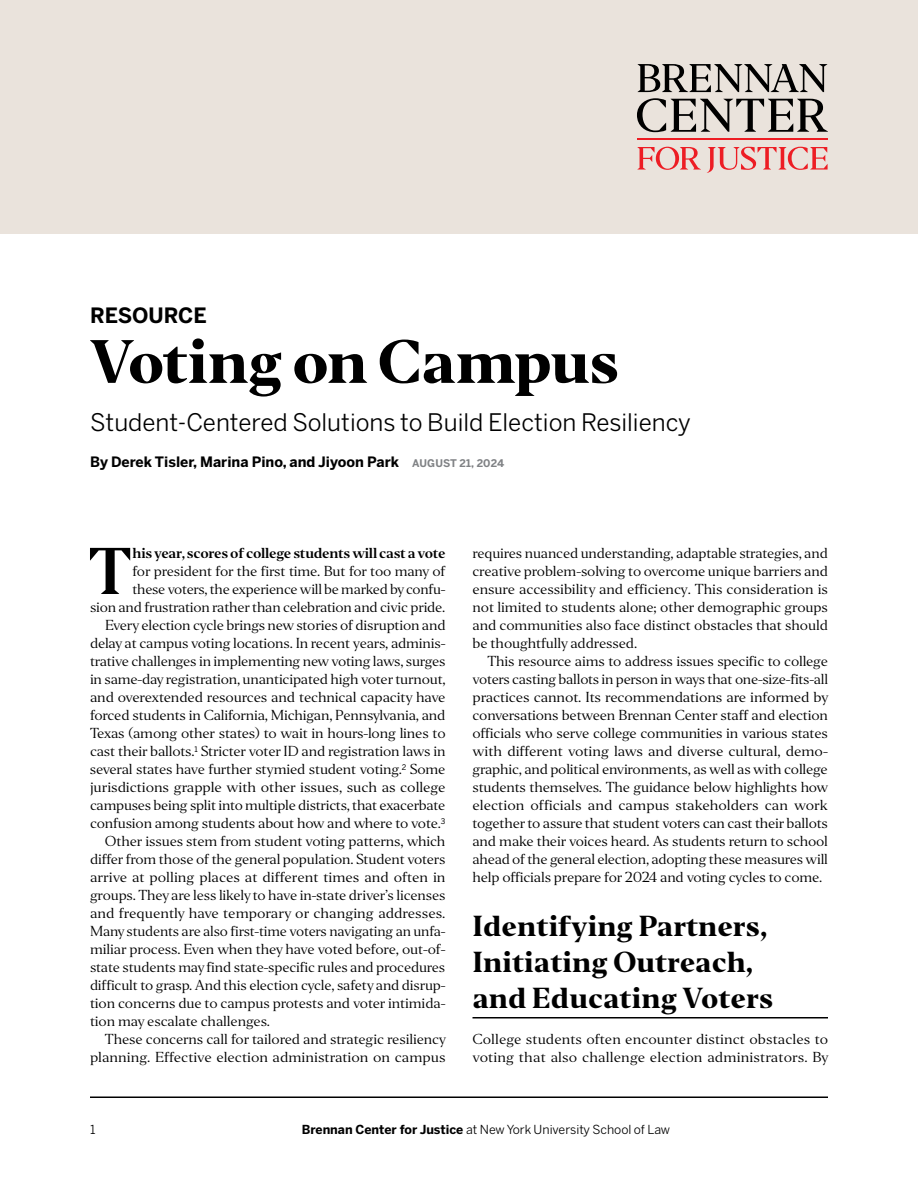
<style>
.page{position:relative;width:918px;height:1188px;background:#fff}
.page>*{position:absolute;margin:0;border:0;box-sizing:border-box;transform-origin:0 0}
.t1{font:700 61.5px "Editor";color:#000}
.t2{font:800 57px "Editor";letter-spacing:-.03em;color:#000}
.t3{font:800 27px/36px "Editor";color:#000}
.t4{font:24px "Benton Sans";color:#000}
.t5{font:700 21px "Benton Sans";letter-spacing:-.005em;color:#000}
.t6{font:700 14.25px "Benton Sans";color:#000}
.t7{font:13.5px/18px "Editor";letter-spacing:-.015em;color:#000;text-align:justify}
.t8{font:13.5px/18px "Editor";letter-spacing:.005em;color:#000}
.t9{font:700 13.5px "Editor";letter-spacing:-.02em;color:#000}
.t10{font:12.3px "Benton Sans";color:#000}
.s1{font-size:10.5px;color:#808285}
.s2{font-weight:700}
</style>
<div class="page">
<hr style="left:90px;top:1096px;width:738px;height:2px;background:#000">
<div style="left:0;top:0;width:918px;height:234px;background:#eae3dc"></div>
<svg style="left:637px;top:147px;width:64px;height:23px"></svg>
<svg style="left:707px;top:147px;width:121px;height:26px"></svg>
<svg style="left:638px;top:64px;width:189px;height:28px"></svg>
<svg style="left:637px;top:98px;width:191px;height:34px"></svg>
<hr style="left:637px;top:138px;width:191px;height:2px;background:#ed1d24">
<hr style="left:472px;top:1017px;width:356px;height:1px;background:#000">
<h3 class="t5" style="left:90px;top:302px;width:118px">RESOURCE</h3>
<h2 class="t2" style="left:90px;top:325px;width:531px">Voting on Campus</h2>
<h3 class="t4" style="left:90px;top:408px;width:602px">Student-Centered Solutions to Build Election Resiliency</h3>
<p class="t6" style="left:90px;top:453px;width:416px">By Derek Tisler, Marina Pino, and Jiyoon Park <span class="s1">AUGUST 21, 2024</span></p>
<h1 class="t1" style="left:89px;top:532px;width:45px">T</h1>
<p class="t9" style="left:133px;top:544px;width:315px">his year, scores of college students will cast a vote</p>
<p class="t7" style="left:133px;top:562px;width:314px">for president for the first time. But for too many of</p>
<p class="t7" style="left:133px;top:580px;width:314px">these voters, the experience will be marked by confu-</p>
<p class="t7" style="left:90px;top:598px;width:357px">sion and frustration rather than celebration and civic pride.</p>
<p class="t7" style="left:105px;top:616px;width:342px">Every election cycle brings new stories of disruption and</p>
<p class="t7" style="left:90px;top:634px;width:357px">delay at campus voting locations. In recent years, adminis-</p>
<p class="t7" style="left:90px;top:652px;width:357px">trative challenges in implementing new voting laws, surges</p>
<p class="t7" style="left:90px;top:670px;width:357px">in same-day registration, unanticipated high voter turnout,</p>
<p class="t7" style="left:90px;top:688px;width:357px">and overextended resources and technical capacity have</p>
<p class="t7" style="left:90px;top:706px;width:357px">forced students in California, Michigan, Pennsylvania, and</p>
<p class="t7" style="left:90px;top:724px;width:357px">Texas (among other states) to wait in hours-long lines to</p>
<p class="t7" style="left:90px;top:742px;width:357px">cast their ballots.<sup>1</sup> Stricter voter ID and registration laws in</p>
<p class="t7" style="left:90px;top:760px;width:357px">several states have further stymied student voting.<sup>2</sup> Some</p>
<p class="t7" style="left:90px;top:778px;width:357px">jurisdictions grapple with other issues, such as college</p>
<p class="t7" style="left:90px;top:796px;width:357px">campuses being split into multiple districts, that exacerbate</p>
<p class="t7" style="left:90px;top:814px;width:357px">confusion among students about how and where to vote.<sup>3</sup></p>
<p class="t7" style="left:105px;top:832px;width:342px">Other issues stem from student voting patterns, which</p>
<p class="t7" style="left:90px;top:850px;width:357px">differ from those of the general population. Student voters</p>
<p class="t7" style="left:90px;top:868px;width:357px">arrive at polling places at different times and often in</p>
<p class="t7" style="left:90px;top:886px;width:357px">groups. They are less likely to have in-state driver’s licenses</p>
<p class="t7" style="left:90px;top:904px;width:357px">and frequently have temporary or changing addresses.</p>
<p class="t7" style="left:90px;top:922px;width:357px">Many students are also first-time voters navigating an unfa-</p>
<p class="t7" style="left:90px;top:940px;width:357px">miliar process. Even when they have voted before, out-of-</p>
<p class="t7" style="left:90px;top:958px;width:357px">state students may find state-specific rules and procedures</p>
<p class="t7" style="left:90px;top:976px;width:357px">difficult to grasp. And this election cycle, safety and disrup-</p>
<p class="t7" style="left:90px;top:994px;width:357px">tion concerns due to campus protests and voter intimida-</p>
<p class="t7" style="left:90px;top:1012px;width:182px">tion may escalate challenges.</p>
<p class="t7" style="left:105px;top:1030px;width:343px">These concerns call for tailored and strategic resiliency</p>
<p class="t7" style="left:90px;top:1048px;width:357px">planning. Effective election administration on campus</p>
<p class="t7" style="left:472px;top:544px;width:357px">requires nuanced understanding, adaptable strategies, and creative problem-solving to overcome unique barriers and ensure accessibility and efficiency. This consideration is not limited to students alone; other demographic groups and communities also face distinct obstacles that should be thoughtfully addressed.</p>
<p class="t7" style="left:472px;top:652px;width:358px;text-indent:15px">This resource aims to address issues specific to college voters casting ballots in person in ways that one-size-fits-all practices cannot. Its recommendations are informed by conversations between Brennan Center staff and election officials who serve college communities in various states with different voting laws and diverse cultural, demo&shy;graphic, and political environments, as well as with college students themselves. The guidance below highlights how election officials and campus stakeholders can work together to assure that student voters can cast their ballots and make their voices heard. As students return to school ahead of the general election, adopting these measures will help officials prepare for 2024 and voting cycles to come.</p>
<h3 class="t3" style="left:472px;top:909px;width:302px">Identifying Partners,<br>Initiating Outreach, and Educating Voters</h3>
<p class="t8" style="left:472px;top:1030px;width:358px">College students often encounter distinct obstacles to voting that also challenge election administrators. By</p>
<p class="t10" style="left:90px;top:1122px;width:7px">1</p>
<p class="t10" style="left:302px;top:1122px;width:370px"><span class="s2">Brennan Center for Justice</span> at New York University School of Law</p>
</div>
